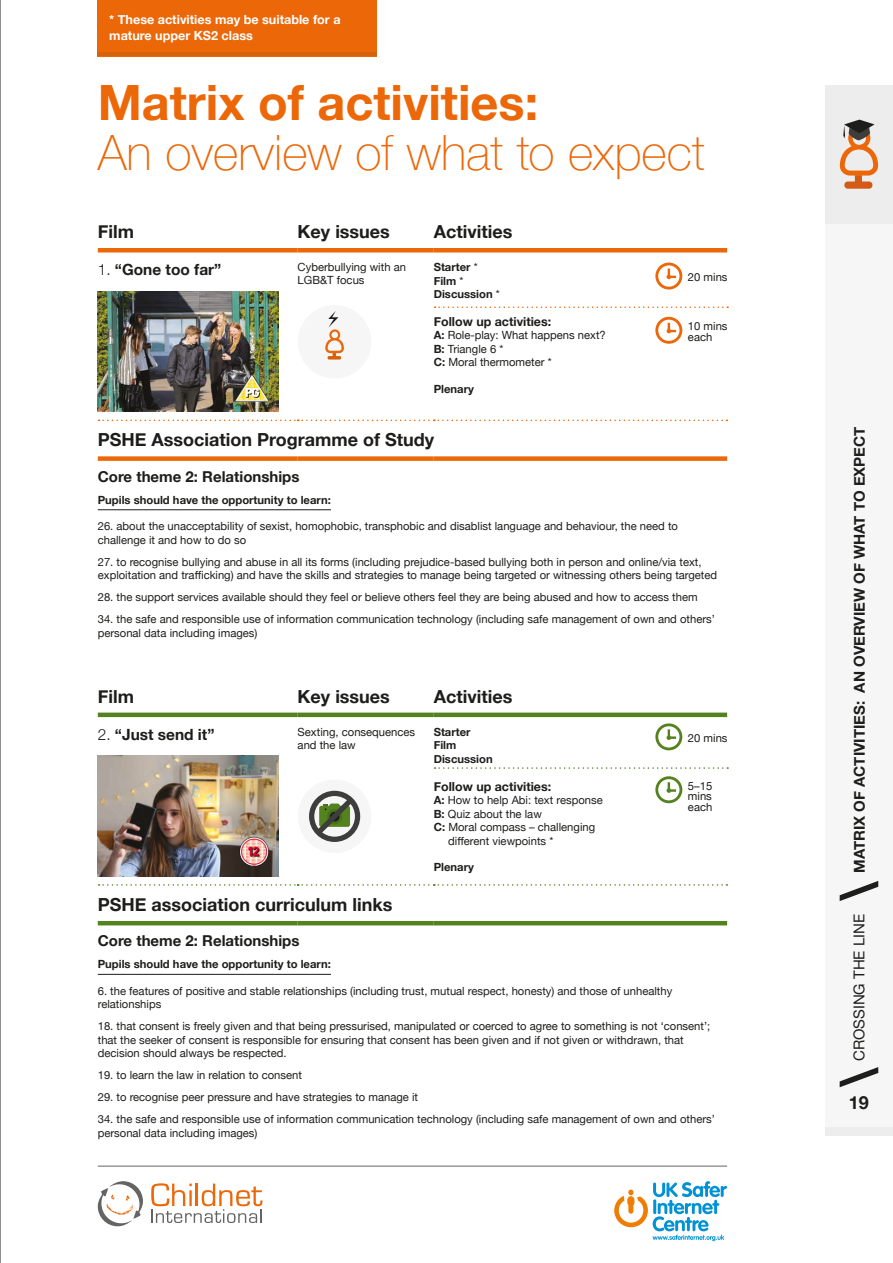
<style>
.page{position:relative;width:893px;height:1263px;background:#fff}
.page>*{position:absolute;margin:0;border:0;box-sizing:border-box;transform-origin:0 0}
.t1{font:100 48.6px "Helvetica Neue";color:#ec6708}
.t2{font:700 48.6px "Helvetica Neue";color:#ec6708}
.t3{font:700 18px "Helvetica Neue";color:#1d1d1b}
.t4{font:700 15.45px "Helvetica Neue";color:#1d1d1b}
.t5{font:700 15px "Helvetica Neue";color:#1d1d1b}
.t6{font:15px "Helvetica Neue";color:#1d1d1b}
.t7{font:700 12.6px/15.5px "Helvetica Neue";color:#fff}
.t8{font:700 12.45px "Helvetica Neue";color:#1d1d1b}
.t9{font:11.25px/13.5px "Helvetica Neue";color:#1d1d1b}
.t10{font:700 11.25px/13.5px "Helvetica Neue";color:#1d1d1b}
.s1{font-weight:300}
.s2{font-weight:400}
.s3{font-weight:700}
</style>
<div class="page">
<hr style="left:98px;top:248px;width:200px;height:4px;background:#ec6708">
<hr style="left:298px;top:248px;width:136px;height:4px;background:#ec6708">
<hr style="left:434px;top:248px;width:293px;height:4px;background:#ec6708">
<svg style="left:99px;top:420px;width:628px;height:1px"></svg>
<div style="left:98px;top:456px;width:200px;height:5px;background:#ec6708"></div>
<div style="left:298px;top:456px;width:136px;height:5px;background:#ec6708"></div>
<div style="left:434px;top:456px;width:293px;height:5px;background:#ec6708"></div>
<img style="left:98px;top:291px;width:181px;height:121px">
<img style="left:235px;top:374px;width:34px;height:28px">
<hr style="left:98px;top:509px;width:233px;height:1px;background:#1d1d1b">
<hr style="left:98px;top:713px;width:200px;height:4px;background:#53821e">
<hr style="left:298px;top:713px;width:136px;height:4px;background:#53821e">
<hr style="left:434px;top:713px;width:293px;height:4px;background:#53821e">
<svg style="left:99px;top:884px;width:628px;height:2px"></svg>
<hr style="left:98px;top:921px;width:200px;height:4px;background:#53821e">
<hr style="left:298px;top:921px;width:136px;height:4px;background:#53821e">
<hr style="left:434px;top:921px;width:293px;height:4px;background:#53821e">
<img style="left:98px;top:756px;width:181px;height:120px">
<img style="left:237px;top:836px;width:34px;height:30px">
<hr style="left:98px;top:974px;width:233px;height:1px;background:#1d1d1b">
<svg style="left:435px;top:306px;width:293px;height:2px"></svg>
<div style="left:97px;top:9px;width:280px;height:47px;background:#d7600a"></div>
<div style="left:97px;top:0;width:280px;height:52px;background:#ec6708"></div>
<div style="left:825px;top:223px;width:68px;height:912px;background:#f6f6f6"></div>
<svg style="left:840px;top:1067px;width:38px;height:20px"></svg>
<svg style="left:840px;top:881px;width:38px;height:20px"></svg>
<div style="left:825px;top:1127px;width:68px;height:8px;background:#ededed"></div>
<div style="left:825px;top:85px;width:68px;height:138px;background:#ededed"></div>
<svg style="left:840px;top:120px;width:38px;height:69px"></svg>
<svg style="left:655px;top:263px;width:27px;height:27px"></svg>
<svg style="left:655px;top:723px;width:27px;height:27px"></svg>
<svg style="left:655px;top:317px;width:27px;height:27px"></svg>
<svg style="left:655px;top:776px;width:27px;height:27px"></svg>
<svg style="left:435px;top:767px;width:293px;height:2px"></svg>
<div style="left:298px;top:305px;width:73px;height:73px;background:#f6f6f6;border-radius:50%"></div>
<svg style="left:325px;top:311px;width:19px;height:49px"></svg>
<div style="left:298px;top:780px;width:73px;height:73px;background:#f6f6f6;border-radius:50%"></div>
<div style="left:309px;top:791px;width:51px;height:51px;border:5px solid #3d3d3c;border-radius:50%"></div>
<svg style="left:312px;top:794px;width:45px;height:45px"></svg>
<svg style="left:614px;top:1181px;width:113px;height:60px"></svg>
<svg style="left:98px;top:1181px;width:45px;height:45px"></svg>
<svg style="left:151px;top:1183px;width:111px;height:40px"></svg>
<hr style="left:98px;top:1166px;width:629px;height:1px;background:#646463">
<hr style="left:0;top:0;width:1px;height:1263px;background:#1d1d1b">
<p class="t7" style="left:109px;top:12px;width:233px">* These activities may be suitable for a mature upper KS2 class</p>
<h1 class="t2" style="left:98px;top:65px;width:442px">Matrix of activities:</h1>
<h1 class="t1" style="left:98px;top:115px;width:608px">An overview of what to expect</h1>
<h2 class="t3" style="left:98px;top:217px;width:38px">Film</h2>
<h2 class="t3" style="left:298px;top:217px;width:94px">Key issues</h2>
<h2 class="t3" style="left:434px;top:217px;width:80px">Activities</h2>
<h3 class="t4" style="left:98px;top:258px;width:125px"><span class="s1">1.</span> “Gone too far”</h3>
<p class="t9" style="left:298px;top:261px;width:110px">Cyberbullying with an<br>LGB&amp;T focus</p>
<p class="t10" style="left:434px;top:261px;width:68px">Starter <span class="s2">*<br></span>Film <span class="s2">*<br></span>Discussion <span class="s2">*</span></p>
<p class="t8" style="left:434px;top:312px;width:119px">Follow up activities:</p>
<p class="t9" style="left:434px;top:329px;width:174px"><span class="s3">A:</span> Role-play: What happens next?<br><span class="s3">B:</span> Triangle 6 *<br><span class="s3">C:</span> Moral thermometer *</p>
<p class="t10" style="left:434px;top:382px;width:42px">Plenary</p>
<h2 class="t3" style="left:98px;top:426px;width:338px">PSHE Association Programme of Study</h2>
<h3 class="t5" style="left:98px;top:465px;width:203px">Core theme 2: Relationships</h3>
<p class="t10" style="left:98px;top:493px;width:235px">Pupils should have the opportunity to learn:</p>
<p class="t9" style="left:98px;top:520px;width:582px">26. about the unacceptability of sexist, homophobic, transphobic and disablist language and behaviour, the need to challenge it and how to do so</p>
<p class="t9" style="left:98px;top:555px;width:621px">27. to recognise bullying and abuse in all its forms (including prejudice-based bullying both in person and online/via text, exploitation and trafficking) and have the skills and strategies to manage being targeted or witnessing others being targeted</p>
<p class="t9" style="left:98px;top:591px;width:601px">28. the support services available should they feel or believe others feel they are being abused and how to access them</p>
<p class="t9" style="left:98px;top:613px;width:619px">34. the safe and responsible use of information communication technology (including safe management of own and others’ personal data including images)</p>
<p class="t9" style="left:688px;top:271px;width:41px">20 mins</p>
<p class="t9" style="left:688px;top:322px;width:41px;line-height:10.5px">10 mins each</p>
<h2 class="t3" style="left:98px;top:682px;width:38px">Film</h2>
<h2 class="t3" style="left:298px;top:682px;width:94px">Key issues</h2>
<h2 class="t3" style="left:434px;top:682px;width:80px">Activities</h2>
<h3 class="t4" style="left:98px;top:722px;width:118px"><span class="s1">2.</span> “Just send it”</h3>
<p class="t9" style="left:298px;top:725px;width:119px">Sexting, consequences and the law</p>
<p class="t10" style="left:434px;top:725px;width:60px">Starter<br>Film<br>Discussion</p>
<p class="t8" style="left:434px;top:776px;width:119px">Follow up activities:</p>
<p class="t9" style="left:434px;top:794px;width:170px"><span class="s3">A:</span> How to help Abi: text response</p>
<p class="t9" style="left:434px;top:807px;width:110px"><span class="s3">B:</span> Quiz about the law</p>
<p class="t9" style="left:434px;top:821px;width:163px"><span class="s3">C:</span> Moral compass – challenging</p>
<p class="t9" style="left:448px;top:834px;width:107px">different viewpoints *</p>
<p class="t10" style="left:434px;top:860px;width:42px">Plenary</p>
<h2 class="t3" style="left:98px;top:890px;width:296px">PSHE association curriculum links</h2>
<h3 class="t5" style="left:98px;top:929px;width:203px">Core theme 2: Relationships</h3>
<p class="t10" style="left:98px;top:958px;width:235px">Pupils should have the opportunity to learn:</p>
<p class="t9" style="left:98px;top:984px;width:576px">6. the features of positive and stable relationships (including trust, mutual respect, honesty) and those of unhealthy relationships</p>
<p class="t9" style="left:98px;top:1020px;width:614px">18. that consent is freely given and that being pressurised, manipulated or coerced to agree to something is not ‘consent’; that the seeker of consent is responsible for ensuring that consent has been given and if not given or withdrawn, that decision should always be respected.</p>
<p class="t9" style="left:98px;top:1069px;width:206px">19. to learn the law in relation to consent</p>
<p class="t9" style="left:98px;top:1091px;width:322px">29. to recognise peer pressure and have strategies to manage it</p>
<p class="t9" style="left:98px;top:1113px;width:619px">34. the safe and responsible use of information communication technology (including safe management of own and others’ personal data including images)</p>
<p class="t9" style="left:688px;top:732px;width:41px">20 mins</p>
<p class="t9" style="left:688px;top:781px;width:26px;line-height:10.5px;text-align:justify">5–15 mins each</p>
<h3 class="t5" style="left:848px;top:873px;width:446px;rotate:-90deg">Matrixofactivities: An overviewofwhattoexpect</h3>
<h3 class="t6" style="left:848px;top:1061px;width:149px;rotate:-90deg">CROSSING THE LINE</h3>
<h2 class="t3" style="left:849px;top:1088px;width:22px">19</h2>
</div>
